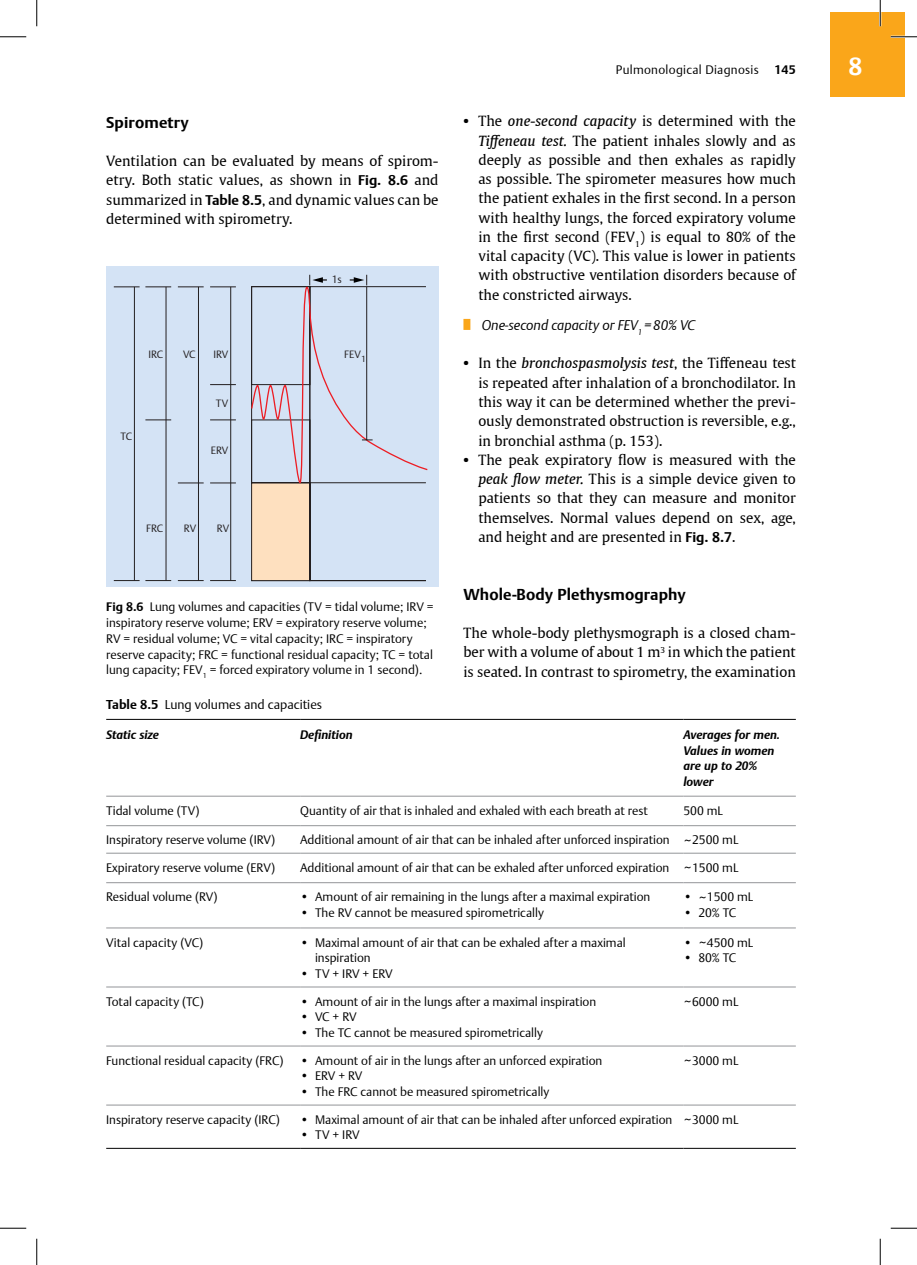
<style>
.page{position:relative;width:917px;height:1265px;background:#fff}
.page>*{position:absolute;margin:0;border:0;box-sizing:border-box;transform-origin:0 0}
.t1{font:700 24.5px "Thieme Argo 2008";color:#fff}
.t2{font:700 15.75px "Thieme Argo 2008";letter-spacing:.01em;color:#000}
.t3{font:14px/19.2px "Thieme Gulliver 2008";color:#000;text-align:justify}
.t4{font:italic 300 14px "Thieme Argo 2008";color:#000}
.t5{font:300 12.78px "Thieme Argo 2008";color:#000}
.t6{font:300 12.25px/15.8px "Thieme Argo 2008";color:#000}
.t7{font:italic 700 12.25px/15.8px "Thieme Argo 2008";color:#000}
.t8{font:300 12.25px "Thieme Argo 2008";letter-spacing:.025em;color:#000}
.t9{font:700 12.25px "Thieme Argo 2008";color:#000}
.t10{font:300 10.5px "Thieme Argo 2008";letter-spacing:-.01em;color:#231f20}
.s1{font-family:"Thieme Argo 2008";font-weight:700}
.s2{font-size:15.75px}
.s3{font-style:italic}
.s4{font-weight:700}
</style>
<div class="page">
<div style="left:830px;top:12px;width:75px;height:84px;background:#faa61a"></div>
<div style="left:463px;top:319px;width:7px;height:11px;background:#faa61a"></div>
<div style="left:106px;top:266px;width:333px;height:320px;background:#d4e3f5"></div>
<svg style="left:251px;top:484px;width:175px;height:97px"></svg>
<hr style="left:230px;top:287px;width:1px;height:293px;background:#231f20">
<svg style="left:210px;top:286px;width:26px;height:1px"></svg>
<svg style="left:210px;top:419px;width:26px;height:1px"></svg>
<svg style="left:210px;top:384px;width:26px;height:1px"></svg>
<svg style="left:210px;top:580px;width:26px;height:1px"></svg>
<hr style="left:198px;top:287px;width:1px;height:293px;background:#231f20">
<svg style="left:178px;top:286px;width:26px;height:1px"></svg>
<svg style="left:210px;top:482px;width:26px;height:1px"></svg>
<svg style="left:178px;top:482px;width:26px;height:1px"></svg>
<svg style="left:178px;top:580px;width:26px;height:1px"></svg>
<hr style="left:166px;top:287px;width:1px;height:293px;background:#231f20">
<svg style="left:145px;top:419px;width:26px;height:1px"></svg>
<hr style="left:134px;top:287px;width:1px;height:293px;background:#231f20">
<svg style="left:114px;top:286px;width:57px;height:1px"></svg>
<svg style="left:114px;top:580px;width:57px;height:1px"></svg>
<svg style="left:251px;top:275px;width:177px;height:209px"></svg>
<hr style="left:106px;top:825px;width:194px;height:1px;background:#939598">
<hr style="left:300px;top:825px;width:383px;height:1px;background:#939598">
<hr style="left:683px;top:825px;width:113px;height:1px;background:#939598">
<hr style="left:106px;top:852px;width:194px;height:1px;background:#939598">
<hr style="left:300px;top:852px;width:383px;height:1px;background:#939598">
<hr style="left:683px;top:852px;width:113px;height:1px;background:#939598">
<hr style="left:106px;top:882px;width:194px;height:1px;background:#939598">
<hr style="left:300px;top:882px;width:383px;height:1px;background:#939598">
<hr style="left:683px;top:882px;width:113px;height:1px;background:#939598">
<hr style="left:106px;top:927px;width:194px;height:1px;background:#939598">
<hr style="left:300px;top:927px;width:383px;height:1px;background:#939598">
<hr style="left:683px;top:927px;width:113px;height:1px;background:#939598">
<hr style="left:106px;top:986px;width:194px;height:1px;background:#939598">
<hr style="left:300px;top:986px;width:383px;height:1px;background:#939598">
<hr style="left:683px;top:986px;width:113px;height:1px;background:#939598">
<hr style="left:106px;top:1045px;width:194px;height:1px;background:#939598">
<hr style="left:300px;top:1045px;width:383px;height:1px;background:#939598">
<hr style="left:683px;top:1045px;width:113px;height:1px;background:#939598">
<hr style="left:106px;top:1147px;width:194px;height:1px;background:#000">
<hr style="left:300px;top:1147px;width:383px;height:1px;background:#000">
<hr style="left:683px;top:1147px;width:113px;height:1px;background:#000">
<hr style="left:106px;top:1104px;width:194px;height:1px;background:#939598">
<hr style="left:300px;top:1104px;width:383px;height:1px;background:#939598">
<hr style="left:683px;top:1104px;width:113px;height:1px;background:#939598">
<hr style="left:106px;top:795px;width:194px;height:1px;background:#939598">
<hr style="left:300px;top:795px;width:383px;height:1px;background:#939598">
<hr style="left:683px;top:795px;width:113px;height:1px;background:#939598">
<hr style="left:106px;top:718px;width:194px;height:1px;background:#000">
<hr style="left:300px;top:718px;width:383px;height:1px;background:#000">
<hr style="left:683px;top:718px;width:113px;height:1px;background:#000">
<hr style="left:891px;top:36px;width:26px;height:2px;background:#fff">
<hr style="left:879px;top:0;width:2px;height:26px;background:#fff">
<svg style="left:0;top:36px;width:26px;height:1px"></svg>
<svg style="left:891px;top:36px;width:26px;height:1px"></svg>
<svg style="left:0;top:1227px;width:26px;height:1px"></svg>
<svg style="left:891px;top:1227px;width:26px;height:1px"></svg>
<svg style="left:36px;top:0;width:1px;height:26px"></svg>
<svg style="left:36px;top:1238px;width:1px;height:26px"></svg>
<svg style="left:880px;top:0;width:1px;height:26px"></svg>
<svg style="left:880px;top:1238px;width:1px;height:26px"></svg>
<p class="t2" style="left:106px;top:111px;width:84px">Spirometry</p>
<p class="t3" style="left:106px;top:151px;width:334px">Ventilation can be evaluated by means of spirom&shy;etry. Both static values, as shown in <span class="s1">Fig. 8.6</span> and summarized in <span class="s1">Table 8.5</span>, and dynamic values can be determined with spirometry.</p>
<p class="t10" style="left:332px;top:272px;width:12px">1s</p>
<p class="t10" style="left:148px;top:347px;width:16px">IRC</p>
<p class="t10" style="left:213px;top:347px;width:16px">IRV</p>
<p class="t10" style="left:344px;top:347px;width:23px">FEV<sub>1</sub></p>
<p class="t10" style="left:183px;top:347px;width:14px">VC</p>
<p class="t10" style="left:121px;top:429px;width:13px">TC</p>
<p class="t10" style="left:216px;top:396px;width:14px">TV</p>
<p class="t10" style="left:211px;top:443px;width:19px">ERV</p>
<p class="t10" style="left:146px;top:521px;width:19px">FRC</p>
<p class="t10" style="left:184px;top:521px;width:14px">RV</p>
<p class="t10" style="left:217px;top:521px;width:14px">RV</p>
<p class="t8" style="left:616px;top:62px;width:144px">Pulmonological Diagnosis</p>
<p class="t9" style="left:774px;top:61px;width:23px">145</p>
<h1 class="t1" style="left:848px;top:50px;width:15px">8</h1>
<p class="t3" style="left:478px;top:111px;width:319px;text-indent:-15px"><span class="s2">•</span> The <span class="s3">one-second capacity</span> is determined with the <span class="s3">Tiffeneau test.</span> The patient inhales slowly and as deeply as possible and then exhales as rapidly as possible. The spirometer measures how much the patient exhales in the first second. In a person with healthy lungs, the forced expiratory volume in the first second (FEV<sub>1</sub>) is equal to 80% of the vital capacity (VC). This value is lower in patients with obstructive ventilation disorders because of the constricted airways.</p>
<p class="t4" style="left:482px;top:316px;width:215px">One-second capacity or FEV<sub>1</sub> =80% VC</p>
<p class="t3" style="left:478px;top:353px;width:319px;text-indent:-15px"><span class="s2">•</span> In the <span class="s3">bronchospasmolysis test</span>, the Tiffeneau test is repeated after inhalation of a bronchodilator. In this way it can be determined whether the previ&shy;ously demonstrated obstruction is reversible, e.g., in bronchial asthma (p. 153).</p>
<p class="t3" style="left:478px;top:449px;width:319px;text-indent:-15px"><span class="s2">•</span> The peak expiratory flow is measured with the <span class="s3">peak flow meter.</span> This is a simple device given to patients so that they can measure and monitor themselves. Normal values depend on sex, age, and height and are presented in <span class="s1">Fig. 8.7</span>.</p>
<p class="t2" style="left:463px;top:583px;width:224px">Whole-Body Plethysmography</p>
<p class="t3" style="left:463px;top:622px;width:334px">The whole-body plethysmograph is a closed cham&shy;ber with a volume of about 1 m<sup>3</sup> in which the patient is seated. In contrast to spirometry, the examination</p>
<p class="t6" style="left:106px;top:598px;width:329px"><span class="s4">Fig 8.6</span> Lung volumes and capacities (TV = tidal volume; IRV = inspiratory reserve volume; ERV = expiratory reserve volume; RV = residual volume; VC = vital capacity; IRC = inspiratory reserve capacity; FRC = functional residual capacity; TC = total lung capacity; FEV<sub>1</sub> = forced expiratory volume in 1 second).</p>
<p class="t5" style="left:106px;top:696px;width:217px"><span class="s4">Table 8.5</span> Lung volumes and capacities</p>
<p class="t7" style="left:106px;top:726px;width:54px">Static size</p>
<p class="t7" style="left:300px;top:726px;width:54px">Definition</p>
<p class="t7" style="left:683px;top:726px;width:98px">Averages for men.<br>Values in women are up to 20% lower</p>
<p class="t6" style="left:106px;top:802px;width:95px">Tidal volume (TV)</p>
<p class="t6" style="left:300px;top:802px;width:349px">Quantity of air that is inhaled and exhaled with each breath at rest</p>
<p class="t6" style="left:683px;top:802px;width:41px">500 mL</p>
<p class="t6" style="left:106px;top:831px;width:171px">Inspiratory reserve volume (IRV)</p>
<p class="t6" style="left:300px;top:831px;width:440px">Additional amount of air that can be inhaled after unforced inspiration ~2500 mL</p>
<p class="t6" style="left:106px;top:859px;width:170px">Expiratory reserve volume (ERV)</p>
<p class="t6" style="left:300px;top:859px;width:440px">Additional amount of air that can be exhaled after unforced expiration ~1500 mL</p>
<p class="t6" style="left:106px;top:888px;width:113px">Residual volume (RV)</p>
<p class="t6" style="left:300px;top:888px;width:352px">• Amount of air remaining in the lungs after a maximal expiration</p>
<p class="t6" style="left:300px;top:904px;width:245px">• The RV cannot be measured spirometrically</p>
<p class="t6" style="left:683px;top:888px;width:71px">• ~1500 mL</p>
<p class="t6" style="left:683px;top:904px;width:54px">• 20% TC</p>
<p class="t6" style="left:106px;top:933px;width:99px">Vital capacity (VC)</p>
<p class="t6" style="left:315px;top:933px;width:312px;text-indent:-15px">• Maximal amount of air that can be exhaled after a maximal inspiration</p>
<p class="t6" style="left:300px;top:965px;width:94px">• TV + IRV + ERV</p>
<p class="t6" style="left:106px;top:992px;width:99px">Total capacity (TC)</p>
<p class="t6" style="left:300px;top:992px;width:298px">• Amount of air in the lungs after a maximal inspiration</p>
<p class="t6" style="left:300px;top:1008px;width:58px">• VC + RV</p>
<p class="t6" style="left:300px;top:1024px;width:244px">• The TC cannot be measured spirometrically</p>
<p class="t6" style="left:106px;top:1051px;width:179px">Functional residual capacity (FRC)</p>
<p class="t6" style="left:300px;top:1051px;width:304px">• Amount of air in the lungs after an unforced expiration</p>
<p class="t6" style="left:300px;top:1067px;width:64px">• ERV + RV</p>
<p class="t6" style="left:300px;top:1083px;width:251px">• The FRC cannot be measured spirometrically</p>
<p class="t6" style="left:106px;top:1110px;width:175px">Inspiratory reserve capacity (IRC)</p>
<p class="t6" style="left:300px;top:1110px;width:374px">• Maximal amount of air that can be inhaled after unforced expiration</p>
<p class="t6" style="left:300px;top:1126px;width:61px">• TV + IRV</p>
<p class="t6" style="left:683px;top:933px;width:71px">• ~4500 mL</p>
<p class="t6" style="left:683px;top:949px;width:54px">• 80% TC</p>
<p class="t6" style="left:683px;top:992px;width:57px">~6000 mL</p>
<p class="t6" style="left:683px;top:1051px;width:57px">~3000 mL</p>
<p class="t6" style="left:683px;top:1110px;width:57px">~3000 mL</p>
</div>
